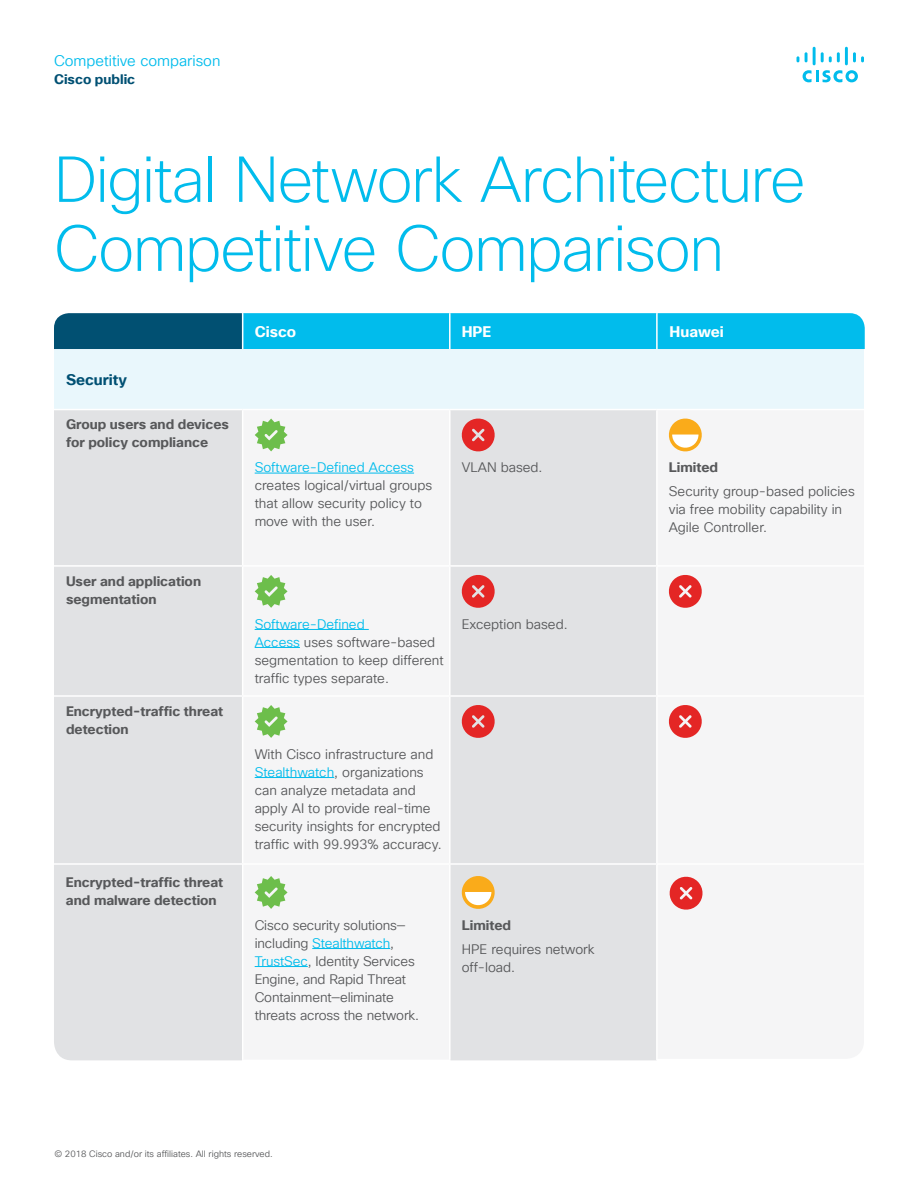
<style>
.page{position:relative;width:918px;height:1188px;background:#fff}
.page>*{position:absolute;margin:0;border:0;box-sizing:border-box;transform-origin:0 0}
.Title_Headline{font:200 63px/69px "Cisco Sans TT";letter-spacing:-.025em;color:#01bcec}
.t1{font:15px "Cisco Sans TT Light";color:#01bcec}
.Table_Head{font:700 15px "Cisco Sans TT";color:#fff}
.Table_body{font:700 15px "Cisco Sans TT";color:#005073}
.Table_body-2{font:13.5px/18px "Cisco Sans TT Light";color:#57585a}
.Table_body-3{font:700 13.5px/18px "Cisco Sans TT";color:#57585a}
.t2{font:700 13.5px "Cisco Sans TT";color:#005073}
.t3{font:9px "Cisco Sans TT Light";color:#57585a}
.s1{color:#01bcec}
</style>
<div class="page">
<svg style="left:803px;top:70px;width:55px;height:12px"></svg>
<svg style="left:797px;top:56px;width:2px;height:6px"></svg>
<svg style="left:805px;top:52px;width:3px;height:10px"></svg>
<hr style="left:813px;top:47px;width:3px;height:18px;background:#01bcec">
<svg style="left:821px;top:52px;width:19px;height:10px"></svg>
<hr style="left:845px;top:47px;width:3px;height:18px;background:#01bcec">
<svg style="left:853px;top:52px;width:11px;height:10px"></svg>
<div style="left:54px;top:349px;width:810px;height:60px;background:#e9f7fc"></div>
<div style="left:54px;top:410px;width:188px;height:453px;background:#e1e2e4"></div>
<svg style="left:254px;top:410px;width:402px;height:650px;fill:#e1e2e4"></svg>
<hr style="left:54px;top:565px;width:189px;height:2px;background:#fff">
<hr style="left:450px;top:565px;width:207px;height:2px;background:#fff">
<hr style="left:54px;top:695px;width:189px;height:2px;background:#fff">
<hr style="left:450px;top:695px;width:207px;height:2px;background:#fff">
<hr style="left:450px;top:863px;width:207px;height:2px;background:#fff">
<hr style="left:449px;top:410px;width:2px;height:155px;background:#fff">
<hr style="left:243px;top:565px;width:207px;height:2px;background:#fff">
<hr style="left:449px;top:567px;width:2px;height:128px;background:#fff">
<hr style="left:243px;top:695px;width:207px;height:2px;background:#fff">
<hr style="left:449px;top:697px;width:2px;height:166px;background:#fff">
<hr style="left:243px;top:863px;width:207px;height:2px;background:#fff">
<hr style="left:449px;top:865px;width:2px;height:195px;background:#fff">
<svg style="left:54px;top:313px;width:811px;height:36px;background:#04a4d0"></svg>
<hr style="left:255px;top:473px;width:159px;height:1px;background:#01bcec">
<svg style="left:255px;top:419px;width:33px;height:32px"></svg>
<svg style="left:460px;top:417px;width:36px;height:36px"></svg>
<svg style="left:668px;top:418px;width:34px;height:34px"></svg>
<hr style="left:255px;top:629px;width:114px;height:1px;background:#01bcec">
<hr style="left:255px;top:647px;width:45px;height:1px;background:#01bcec">
<svg style="left:255px;top:575px;width:33px;height:33px"></svg>
<svg style="left:460px;top:573px;width:36px;height:36px"></svg>
<svg style="left:668px;top:574px;width:34px;height:34px"></svg>
<hr style="left:255px;top:777px;width:79px;height:1px;background:#01bcec">
<svg style="left:255px;top:705px;width:33px;height:33px"></svg>
<svg style="left:460px;top:703px;width:36px;height:36px"></svg>
<svg style="left:668px;top:705px;width:34px;height:33px"></svg>
<div style="left:54px;top:865px;width:188px;height:195px;background:#e1e2e4"></div>
<hr style="left:312px;top:948px;width:78px;height:1px;background:#01bcec">
<hr style="left:255px;top:966px;width:53px;height:1px;background:#01bcec">
<svg style="left:255px;top:876px;width:33px;height:33px"></svg>
<svg style="left:460px;top:874px;width:36px;height:36px"></svg>
<svg style="left:669px;top:876px;width:34px;height:34px"></svg>
<p class="t1" style="left:54px;top:51px;width:168px">Competitive comparison</p>
<p class="t2" style="left:54px;top:70px;width:83px">Cisco public</p>
<p class="Title_Headline" style="left:54px;top:147px;width:753px">Digital Network Architecture<br>Competitive Comparison</p>
<p class="Table_body" style="left:66px;top:370px;width:62px">Security</p>
<p class="Table_body-3" style="left:66px;top:416px;width:165px">Group users and devices for policy compliance</p>
<p class="Table_body-3" style="left:66px;top:572px;width:137px">User and application segmentation</p>
<p class="Table_body-3" style="left:66px;top:702px;width:159px">Encrypted-traffic threat detection</p>
<p class="Table_body-3" style="left:66px;top:874px;width:159px">Encrypted-traffic threat and malware detection</p>
<p class="Table_Head" style="left:255px;top:322px;width:43px">Cisco</p>
<p class="Table_Head" style="left:462px;top:322px;width:31px">HPE</p>
<p class="Table_Head" style="left:670px;top:322px;width:56px">Huawei</p>
<p class="Table_body-2" style="left:255px;top:459px;width:179px"><span class="s1">Software-Defined Access </span>creates logical/virtual groups that allow security policy to move with the user.</p>
<p class="Table_body-2" style="left:462px;top:459px;width:82px">VLAN based.</p>
<p class="Table_body-3" style="left:669px;top:459px;width:51px">Limited</p>
<p class="Table_body-2" style="left:669px;top:483px;width:187px">Security group-based policies via free mobility capability in<br>Agile Controller.</p>
<p class="Table_body-2" style="left:255px;top:615px;width:190px"><span class="s1">Software-Defined<br>Access</span> uses software-based segmentation to keep different traffic types separate.</p>
<p class="Table_body-2" style="left:462px;top:615px;width:107px">Exception based.</p>
<p class="Table_body-2" style="left:255px;top:746px;width:188px">With Cisco infrastructure and<br><span class="s1">Stealthwatch</span>, organizations can analyze metadata and apply AI to provide real-time security insights for encrypted traffic with 99.993% accuracy.</p>
<p class="Table_body-2" style="left:255px;top:917px;width:166px">Cisco security solutions— including <span class="s1">Stealthwatch</span>,<br><span class="s1">TrustSec</span>, Identity Services<br>Engine, and Rapid Threat<br>Containment—eliminate threats across the network.</p>
<p class="Table_body-3" style="left:462px;top:916px;width:51px">Limited</p>
<p class="Table_body-2" style="left:462px;top:941px;width:134px">HPE requires network off-load.</p>
<p class="t3" style="left:54px;top:1148px;width:220px">© 2018 Cisco and/or its affiliates. All rights reserved.</p>
</div>
